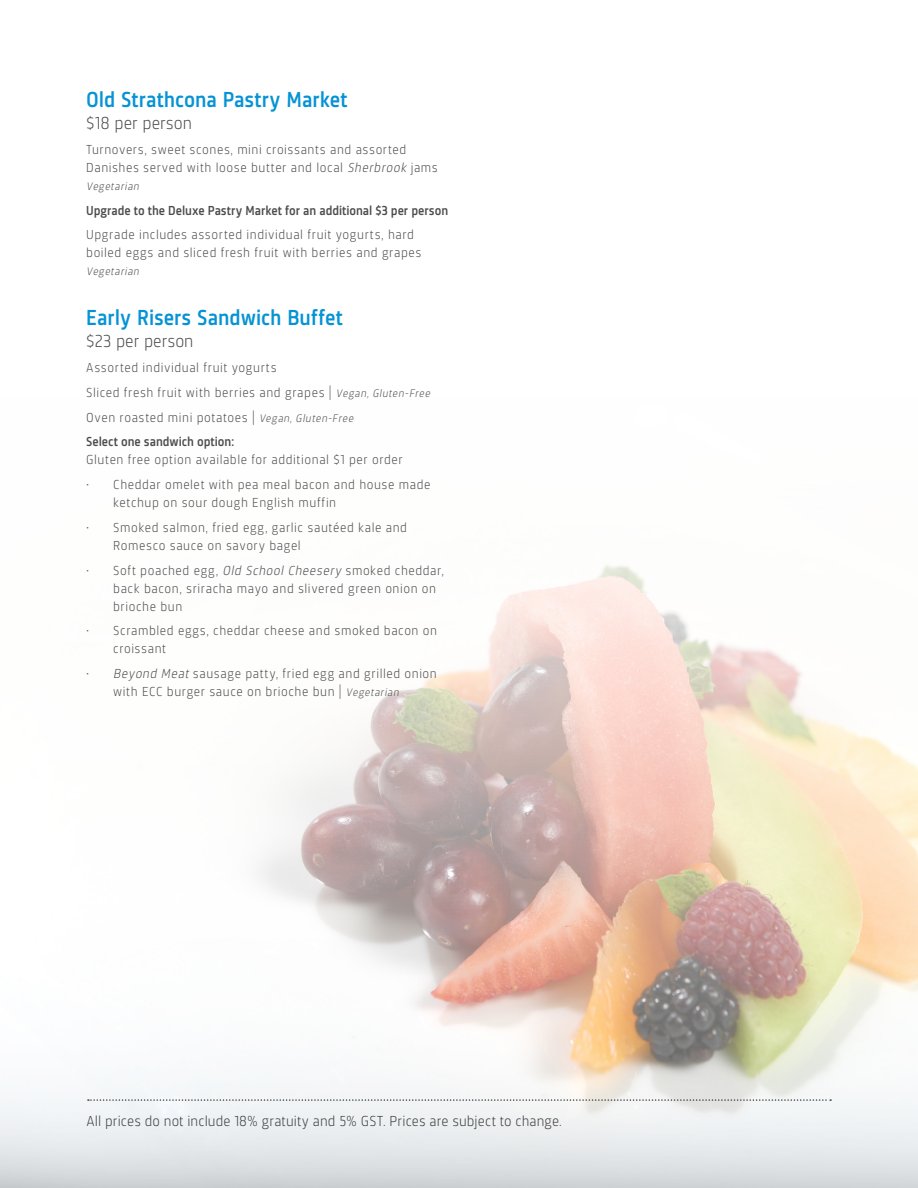
<style>
.page{position:relative;width:918px;height:1188px;background:#fff}
.page>*{position:absolute;margin:0;border:0;box-sizing:border-box;transform-origin:0 0}
.Body{font:500 22.5px "Sinews Sans Pro";color:#0693d4}
.Body-2{font:300 18px "Sinews Sans Pro";color:#4b4c4d}
.t1{font:300 15px "Sinews Sans Pro";letter-spacing:.005em;color:#3e3e3f}
.Body-3{font:300 13.5px/18px "Sinews Sans Pro";letter-spacing:.04em;color:#4b4c4d}
.Body-4{font:500 13.5px "Sinews Sans Pro";letter-spacing:-.005em;color:#4b4c4d}
.Body-5{font:italic 300 11.25px "Sinews Sans Pro";color:#4b4c4d}
.s1{font-style:italic}
.s2{font-style:italic;font-size:11.25px}
.s3{font-weight:500}
</style>
<div class="page">
<img style="left:0;top:565px;width:918px;height:623px">
<svg style="left:88px;top:1099px;width:743px;height:2px"></svg>
<p class="Body" style="left:86px;top:87px;width:263px">Old Strathcona Pastry Market</p>
<p class="Body-2" style="left:86px;top:113px;width:107px">$18 per person</p>
<p class="Body-3" style="left:86px;top:140px;width:353px">Turnovers, sweet scones, mini croissants and assorted<br>Danishes served with loose butter and local <span class="s1">Sherbrook</span> jams</p>
<p class="Body-5" style="left:86px;top:180px;width:56px">Vegetarian</p>
<p class="Body-4" style="left:86px;top:203px;width:363px">Upgrade to the Deluxe Pastry Market for an additional $3 per person</p>
<p class="Body-3" style="left:86px;top:226px;width:337px">Upgrade includes assorted individual fruit yogurts, hard boiled eggs and sliced fresh fruit with berries and grapes</p>
<p class="Body-5" style="left:86px;top:265px;width:56px">Vegetarian</p>
<p class="Body" style="left:86px;top:305px;width:258px">Early Risers Sandwich Buffet</p>
<p class="Body-2" style="left:86px;top:332px;width:109px">$23 per person</p>
<p class="Body-3" style="left:86px;top:359px;width:192px">Assorted individual fruit yogurts</p>
<p class="Body-3" style="left:86px;top:383px;width:348px">Sliced fresh fruit with berries and grapes | <span class="s2">Vegan, Gluten-Free</span></p>
<p class="Body-3" style="left:86px;top:408px;width:271px">Oven roasted mini potatoes | <span class="s2">Vegan, Gluten-Free</span></p>
<p class="Body-3" style="left:86px;top:433px;width:318px"><span class="s3">Select one sandwich option:<br></span>Gluten free option available for additional $1 per order</p>
<p class="Body-3" style="left:113px;top:476px;width:319px;text-indent:-27px">• Cheddar omelet with pea meal bacon and house made ketchup on sour dough English muffin</p>
<p class="Body-3" style="left:113px;top:518px;width:295px;text-indent:-27px">• Smoked salmon, fried egg, garlic sautéed kale and<br>Romesco sauce on savory bagel</p>
<p class="Body-3" style="left:113px;top:561px;width:332px;text-indent:-27px">• Soft poached egg, <span class="s1">Old School Cheesery</span> smoked cheddar, back bacon, sriracha mayo and slivered green onion on brioche bun</p>
<p class="Body-3" style="left:113px;top:622px;width:325px;text-indent:-27px">• Scrambled eggs, cheddar cheese and smoked bacon on croissant</p>
<p class="Body-3" style="left:113px;top:665px;width:325px;text-indent:-27px">• <span class="s1">Beyond Meat</span> sausage patty, fried egg and grilled onion with ECC burger sauce on brioche bun | <span class="s2">Vegetarian</span></p>
<p class="t1" style="left:86px;top:1113px;width:477px">All prices do not include 18% gratuity and 5% GST. Prices are subject to change.</p>
</div>
